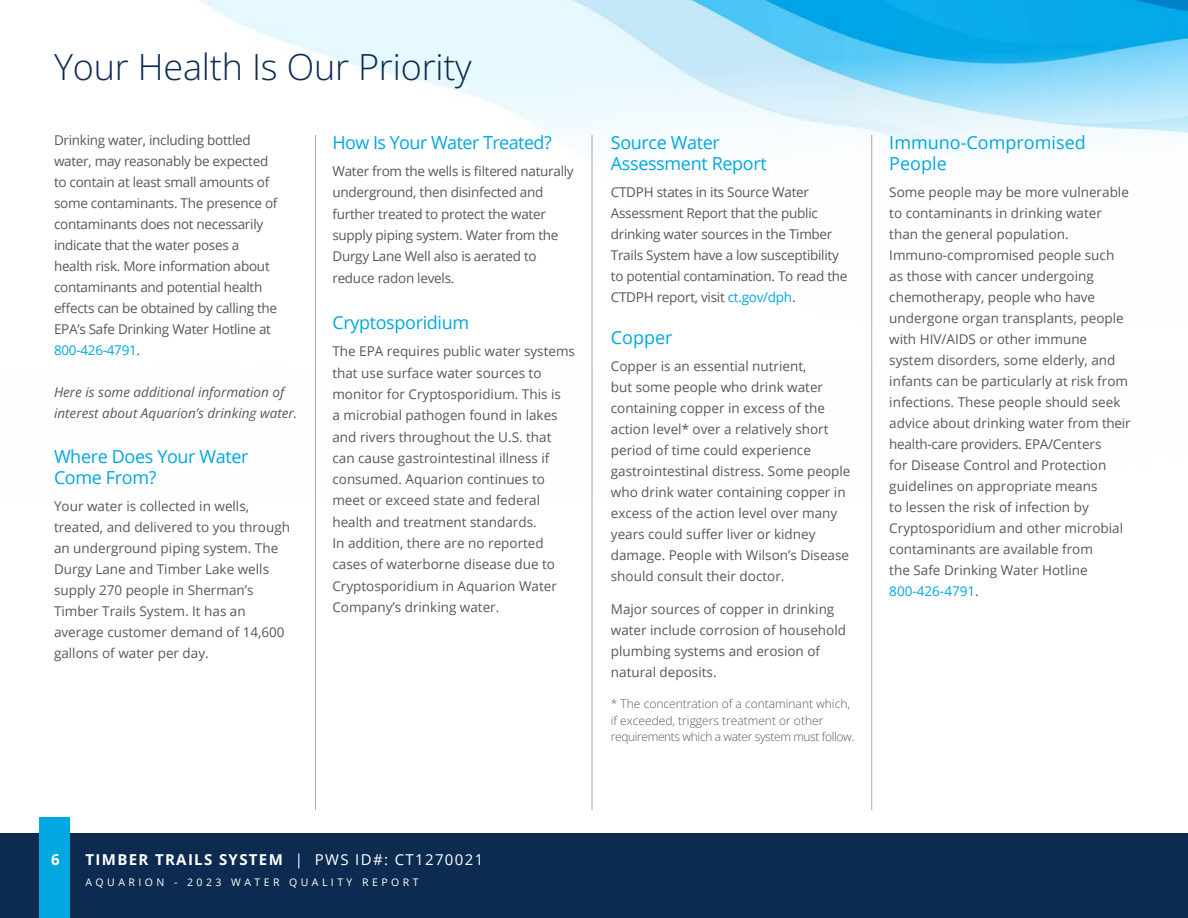
<style>
.page{position:relative;width:1188px;height:918px;background:#fff}
.page>*{position:absolute;margin:0;border:0;box-sizing:border-box;transform-origin:0 0}
.t1{font:300 36px "Open Sans";letter-spacing:-.005em;color:#0d2b51}
.t2{font:18px/21px "Open Sans";letter-spacing:-.02em;color:#00a7e0}
.t3{font:18px "Open Sans";color:#00a7e0}
.t4{font:700 15px "Open Sans";letter-spacing:.09em;color:#fff}
.t5{font:13.5px/21px "Open Sans";color:#57585a}
.t6{font:13.5px/21px "Open Sans";letter-spacing:-.02em;color:#57585a}
.t7{font:italic 13.5px/21px "Open Sans";color:#57585a}
.t8{font:13.5px "Open Sans";letter-spacing:-.02em;color:#00a7e0}
.t9{font:300 12px/16.5px "Open Sans";color:#57585a}
.t10{font:10.5px "Open Sans";letter-spacing:.33em;color:#fff}
.s1{color:#57585a}
.s2{color:#00a7e0}
.s3{font-weight:400}
</style>
<div class="page">
<div style="left:0;top:833px;width:1188px;height:85px;background:#0d2b51"></div>
<img style="left:199px;top:0;width:989px;height:502px">
<div style="left:39px;top:817px;width:30px;height:101px;background:#00a7e0"></div>
<hr style="left:315px;top:135px;width:1px;height:675px;background:#231f20">
<hr style="left:592px;top:135px;width:1px;height:675px;background:#231f20">
<hr style="left:871px;top:135px;width:1px;height:675px;background:#231f20">
<p class="t1" style="left:54px;top:43px;width:419px">Your Health Is Our Priority</p>
<p class="t6" style="left:54px;top:130px;width:225px">Drinking water, including bottled water, may reasonably be expected to contain at least small amounts of some contaminants. The presence of contaminants does not necessarily indicate that the water poses a health risk. More information about contaminants and potential health effects can be obtained by calling the EPA’s Safe Drinking Water Hotline at</p>
<p class="t8" style="left:54px;top:341px;width:88px">800-426-4791<span class="s1">.</span></p>
<p class="t7" style="left:54px;top:382px;width:245px">Here is some additional information of interest about Aquarion’s drinking water.</p>
<p class="t2" style="left:54px;top:446px;width:196px">Where Does Your Water<br>Come From?</p>
<p class="t5" style="left:54px;top:496px;width:238px">Your water is collected in wells, treated, and delivered to you through an underground piping system. The<br>Durgy Lane and Timber Lake wells supply 270 people in Sherman’s<br>Timber Trails System. It has an average customer demand of 14,600 gallons of water per day.</p>
<p class="t2" style="left:332px;top:131px;width:221px">How Is Your Water Treated?</p>
<p class="t6" style="left:332px;top:160px;width:243px">Water from the wells is filtered naturally underground, then disinfected and further treated to protect the water supply piping system. Water from the Durgy Lane Well also is aerated to reduce radon levels.</p>
<p class="t2" style="left:332px;top:312px;width:138px">Cryptosporidium</p>
<p class="t5" style="left:332px;top:340px;width:244px">The EPA requires public water systems that use surface water sources to monitor for Cryptosporidium. This is<br>a microbial pathogen found in lakes and rivers throughout the U.S. that can cause gastrointestinal illness if consumed. Aquarion continues to meet or exceed state and federal health and treatment standards.<br>In addition, there are no reported cases of waterborne disease due to Cryptosporidium in Aquarion Water Company’s drinking water.</p>
<p class="t2" style="left:611px;top:131px;width:157px">Source Water<br>Assessment Report</p>
<p class="t6" style="left:611px;top:181px;width:238px">CTDPH states in its Source Water Assessment Report that the public drinking water sources in the Timber Trails System have a low susceptibility to potential contamination. To read the CTDPH report, visit <span class="s2">ct.gov/dph</span>.</p>
<p class="t2" style="left:611px;top:326px;width:63px">Copper</p>
<p class="t5" style="left:611px;top:355px;width:241px">Copper is an essential nutrient,<br>but some people who drink water containing copper in excess of the action level* over a relatively short period of time could experience gastrointestinal distress. Some people who drink water containing copper in excess of the action level over many years could suffer liver or kidney damage. People with Wilson’s Disease</p>
<p class="t5" style="left:611px;top:565px;width:175px">should consult their doctor.</p>
<p class="t5" style="left:611px;top:598px;width:237px">Major sources of copper in drinking water include corrosion of household plumbing systems and erosion of natural deposits.</p>
<p class="t9" style="left:611px;top:695px;width:245px">* The concentration of a contaminant which, if exceeded, triggers treatment or other requirements which a water system must follow.</p>
<p class="t3" style="left:889px;top:130px;width:198px">Immuno-Compromised</p>
<p class="t2" style="left:889px;top:152px;width:59px">People</p>
<p class="t5" style="left:889px;top:181px;width:243px">Some people may be more vulnerable to contaminants in drinking water than the general population.<br>Immuno-compromised people such as those with cancer undergoing chemotherapy, people who have undergone organ transplants, people with HIV/AIDS or other immune system disorders, some elderly, and infants can be particularly at risk from infections. These people should seek advice about drinking water from their health-care providers. EPA/Centers<br>for Disease Control and Protection guidelines on appropriate means<br>to lessen the risk of infection by Cryptosporidium and other microbial contaminants are available from<br>the Safe Drinking Water Hotline <span class="s2">800-426-4791</span>.</p>
<p class="t4" style="left:51px;top:849px;width:10px">6</p>
<p class="t4" style="left:86px;top:849px;width:399px">TIMBER TRAILS SYSTEM <span class="s3">| PWS ID#: CT1270021</span></p>
<p class="t10" style="left:86px;top:875px;width:335px">AQUARION - 2023 WATER QUALITY REPORT</p>
</div>
